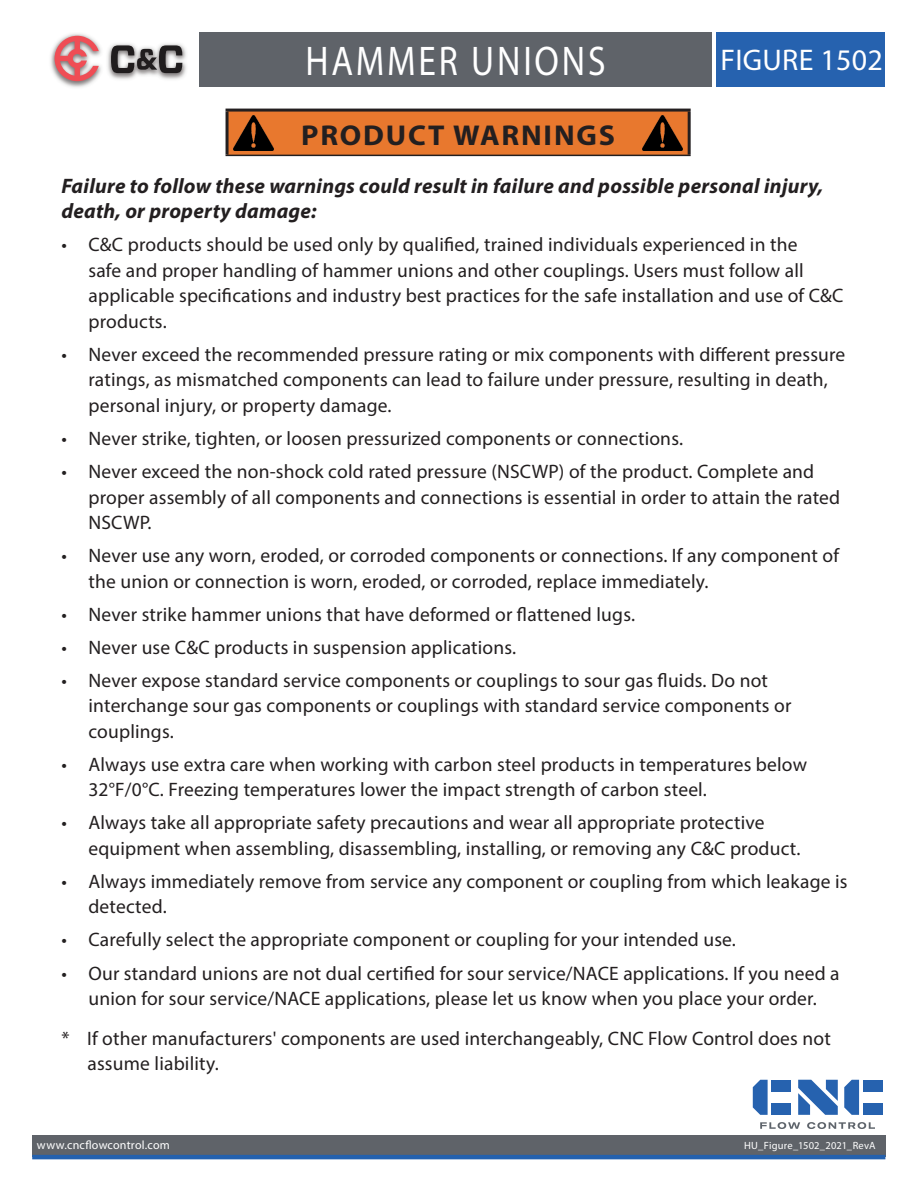
<style>
.page{position:relative;width:918px;height:1188px;background:#fff}
.page>*{position:absolute;margin:0;border:0;box-sizing:border-box;transform-origin:0 0}
.t1{font:41.7px "Myriad Pro";letter-spacing:.08em;color:#fff;scale:.85 1}
.t2{font:30px "Myriad Pro";letter-spacing:.01em;color:#fff}
.t3{font:700 28.8px "Myriad Pro";letter-spacing:.06em;color:#231f20;scale:1.04 1}
.t4{font:italic 700 21px/25.5px "Myriad Pro";letter-spacing:.01em;color:#231f20}
.t5{font:19.5px/25.5px "Myriad Pro";letter-spacing:.01em;color:#231f20}
.t6{font:12px "Myriad Pro";letter-spacing:.015em;color:#fff}
.t7{font:10.5px "Myriad Pro";letter-spacing:.015em;color:#fff}
</style>
<div class="page">
<img style="left:50px;top:33px;width:136px;height:55px">
<svg style="left:55px;top:36px;width:44px;height:45px"></svg>
<svg style="left:111px;top:45px;width:71px;height:28px"></svg>
<div style="left:717px;top:32px;width:168px;height:55px;background:#2662af"></div>
<div style="left:199px;top:32px;width:513px;height:55px;background:#5f6369"></div>
<div style="left:227px;top:110px;width:462px;height:45px;background:#e8782e"></div>
<hr style="left:226px;top:112px;width:3px;height:43px;background:#231f20">
<hr style="left:226px;top:109px;width:465px;height:3px;background:#231f20">
<hr style="left:688px;top:112px;width:3px;height:43px;background:#231f20">
<hr style="left:226px;top:155px;width:465px;height:1px;background:#231f20">
<img style="left:233px;top:115px;width:40px;height:35px">
<img style="left:643px;top:115px;width:40px;height:35px">
<svg style="left:798px;top:1080px;width:40px;height:35px"></svg>
<div style="left:771px;top:1080px;width:20px;height:12px;background:#2662af"></div>
<div style="left:771px;top:1103px;width:20px;height:12px;background:#2662af"></div>
<svg style="left:753px;top:1080px;width:15px;height:35px"></svg>
<div style="left:863px;top:1080px;width:19px;height:12px;background:#2662af"></div>
<div style="left:863px;top:1103px;width:19px;height:12px;background:#2662af"></div>
<svg style="left:844px;top:1080px;width:15px;height:35px"></svg>
<svg style="left:760px;top:1122px;width:40px;height:7px"></svg>
<svg style="left:807px;top:1122px;width:68px;height:7px"></svg>
<div style="left:32px;top:1135px;width:853px;height:21px;background:#5f6369"></div>
<hr style="left:32px;top:1155px;width:853px;height:4px;background:#2461ae">
<p class="t1" style="left:305px;top:35px;width:355px">HAMMER UNIONS</p>
<p class="t3" style="left:301px;top:117px;width:303px">PRODUCT WARNINGS</p>
<p class="t2" style="left:720px;top:42px;width:164px">FIGURE 1502</p>
<p class="t4" style="left:61px;top:172px;width:763px">Failure to follow these warnings could result in failure and possible personal injury, death, or property damage:</p>
<p class="t5" style="left:88px;top:232px;width:757px;text-indent:-27px">• C&amp;C products should be used only by qualified, trained individuals experienced in the<br>safe and proper handling of hammer unions and other couplings. Users must follow all applicable specifications and industry best practices for the safe installation and use of C&amp;C products.</p>
<p class="t5" style="left:88px;top:341px;width:758px;text-indent:-27px">• Never exceed the recommended pressure rating or mix components with different pressure ratings, as mismatched components can lead to failure under pressure, resulting in death, personal injury, or property damage.</p>
<p class="t5" style="left:61px;top:425px;width:623px">• Never strike, tighten, or loosen pressurized components or connections.</p>
<p class="t5" style="left:88px;top:458px;width:753px;text-indent:-27px">• Never exceed the non-shock cold rated pressure (NSCWP) of the product. Complete and proper assembly of all components and connections is essential in order to attain the rated<br>NSCWP.</p>
<p class="t5" style="left:88px;top:542px;width:752px;text-indent:-27px">• Never use any worn, eroded, or corroded components or connections. If any component of the union or connection is worn, eroded, or corroded, replace immediately.</p>
<p class="t5" style="left:61px;top:601px;width:575px">• Never strike hammer unions that have deformed or flattened lugs.</p>
<p class="t5" style="left:61px;top:634px;width:456px">• Never use C&amp;C products in suspension applications.</p>
<p class="t5" style="left:88px;top:667px;width:704px;text-indent:-27px">• Never expose standard service components or couplings to sour gas fluids. Do not interchange sour gas components or couplings with standard service components or couplings.</p>
<p class="t5" style="left:88px;top:751px;width:720px;text-indent:-27px">• Always use extra care when working with carbon steel products in temperatures below<br>32°F/0°C. Freezing temperatures lower the impact strength of carbon steel.</p>
<p class="t5" style="left:88px;top:810px;width:714px;text-indent:-27px">• Always take all appropriate safety precautions and wear all appropriate protective equipment when assembling, disassembling, installing, or removing any C&amp;C product.</p>
<p class="t5" style="left:88px;top:868px;width:761px;text-indent:-27px">• Always immediately remove from service any component or coupling from which leakage is detected.</p>
<p class="t5" style="left:61px;top:927px;width:676px">• Carefully select the appropriate component or coupling for your intended use.</p>
<p class="t5" style="left:61px;top:960px;width:780px;text-align:center">• Our standard unions are not dual certified for sour service/NACE applications. If you need a union for sour service/NACE applications, please let us know when you place your order.</p>
<p class="t5" style="left:61px;top:1025px;width:771px">* If other manufacturers' components are used interchangeably, CNC Flow Control does not</p>
<p class="t5" style="left:87px;top:1051px;width:133px">assume liability.</p>
<p class="t6" style="left:37px;top:1138px;width:134px">www.cncflowcontrol.com</p>
<p class="t7" style="left:744px;top:1139px;width:133px">HU_Figure_1502_2021_RevA</p>
</div>
